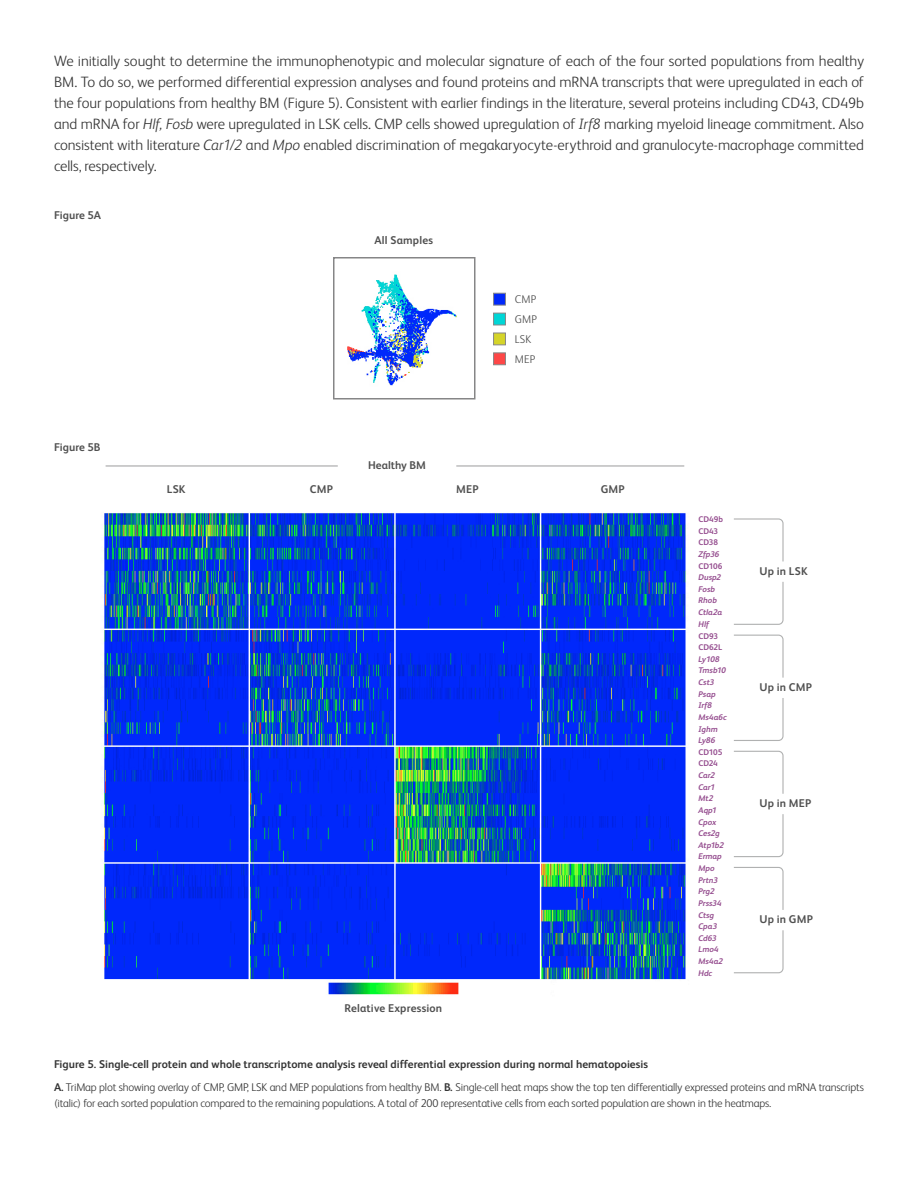
<style>
.page{position:relative;width:918px;height:1188px;background:#fff}
.page>*{position:absolute;margin:0;border:0;box-sizing:border-box;transform-origin:0 0}
.t1{font:300 15px/21px "FS Albert Pro";letter-spacing:-.005em;color:#353535;text-align:justify}
.Body_copy_option_1_F{font:300 11.25px/15.8px "FS Albert Pro";letter-spacing:-.015em;color:#353535}
.Body_copy_option_1_F-2{font:700 11.25px "FS Albert Pro";color:#353535}
.Specifications_FS_Al{font:700 11.25px "FS Albert Pro";letter-spacing:.015em;color:#505050}
.Specifications_FS_Al-2{font:300 11.25px "FS Albert Pro";letter-spacing:.02em;color:#505050}
.Specifications_FS_Al-3{font:italic 700 8.25px "FS Albert Pro";letter-spacing:-.01em;color:#964f90}
.Specifications_FS_Al-4{font:700 8.25px "FS Albert Pro";color:#964f90}
.s1{font-style:italic}
.s2{font-weight:700}
</style>
<div class="page">
<img style="left:347px;top:274px;width:110px;height:112px">
<div style="left:333px;top:257px;width:143px;height:143px;border:2px solid #868687"></div>
<div style="left:493px;top:293px;width:13px;height:12px;background:#0028fb;border:1px solid #868687"></div>
<div style="left:493px;top:313px;width:13px;height:12px;background:#00d6d6;border:1px solid #868687"></div>
<div style="left:493px;top:333px;width:13px;height:12px;background:#d5d429;border:1px solid #868687"></div>
<div style="left:493px;top:352px;width:13px;height:13px;background:#fe4747;border:1px solid #868687"></div>
<img style="left:104px;top:513px;width:582px;height:482px">
<hr style="left:106px;top:466px;width:232px;height:1px;background:#9b9b9c">
<hr style="left:456px;top:466px;width:228px;height:1px;background:#9b9b9c">
<svg style="left:734px;top:518px;width:50px;height:44px"></svg>
<svg style="left:734px;top:582px;width:50px;height:43px"></svg>
<svg style="left:734px;top:634px;width:50px;height:44px"></svg>
<svg style="left:733px;top:698px;width:51px;height:43px"></svg>
<svg style="left:734px;top:750px;width:50px;height:44px"></svg>
<svg style="left:733px;top:814px;width:51px;height:44px"></svg>
<svg style="left:733px;top:867px;width:51px;height:43px"></svg>
<svg style="left:734px;top:930px;width:50px;height:44px"></svg>
<p class="t1" style="left:54px;top:49px;width:812px">We initially sought to determine the immunophenotypic and molecular signature of each of the four sorted populations from healthy BM. To do so, we performed differential expression analyses and found proteins and mRNA transcripts that were upregulated in each of the four populations from healthy BM (Figure 5). Consistent with earlier findings in the literature, several proteins including CD43, CD49b and mRNA for <span class="s1">Hlf, Fosb</span> were upregulated in LSK cells. CMP cells showed upregulation of <span class="s1">Irf8</span> marking myeloid lineage commitment. Also consistent with literature <span class="s1">Car1/2</span> and <span class="s1">Mpo</span> enabled discrimination of megakaryocyte-erythroid and granulocyte-macrophage committed cells, respectively.</p>
<p class="Specifications_FS_Al" style="left:54px;top:207px;width:48px">Figure 5A</p>
<p class="Specifications_FS_Al" style="left:54px;top:439px;width:48px">Figure 5B</p>
<p class="Specifications_FS_Al" style="left:374px;top:232px;width:60px">All Samples</p>
<p class="Specifications_FS_Al" style="left:368px;top:458px;width:59px">Healthy BM</p>
<p class="Specifications_FS_Al-2" style="left:515px;top:291px;width:23px">CMP</p>
<p class="Specifications_FS_Al-2" style="left:515px;top:311px;width:24px">GMP</p>
<p class="Specifications_FS_Al-2" style="left:515px;top:331px;width:18px">LSK</p>
<p class="Specifications_FS_Al-2" style="left:515px;top:351px;width:22px">MEP</p>
<p class="Specifications_FS_Al" style="left:167px;top:482px;width:20px">LSK</p>
<p class="Specifications_FS_Al" style="left:310px;top:482px;width:25px">CMP</p>
<p class="Specifications_FS_Al" style="left:456px;top:482px;width:24px">MEP</p>
<p class="Specifications_FS_Al" style="left:601px;top:482px;width:26px">GMP</p>
<p class="Specifications_FS_Al" style="left:344px;top:1000px;width:99px">Relative Expression</p>
<p class="Specifications_FS_Al-4" style="left:698px;top:513px;width:26px">CD49b</p>
<p class="Specifications_FS_Al-4" style="left:698px;top:525px;width:21px">CD43</p>
<p class="Specifications_FS_Al-4" style="left:698px;top:537px;width:21px">CD38</p>
<p class="Specifications_FS_Al-3" style="left:698px;top:548px;width:23px">Zfp36</p>
<p class="Specifications_FS_Al-4" style="left:698px;top:560px;width:26px">CD106</p>
<p class="Specifications_FS_Al-3" style="left:698px;top:571px;width:24px">Dusp2</p>
<p class="Specifications_FS_Al-3" style="left:698px;top:583px;width:18px">Fosb</p>
<p class="Specifications_FS_Al-3" style="left:698px;top:595px;width:20px">Rhob</p>
<p class="Specifications_FS_Al-3" style="left:698px;top:606px;width:25px">Ctla2a</p>
<p class="Specifications_FS_Al-3" style="left:698px;top:618px;width:12px">Hlf</p>
<p class="Specifications_FS_Al-4" style="left:698px;top:630px;width:21px">CD93</p>
<p class="Specifications_FS_Al-4" style="left:698px;top:642px;width:25px">CD62L</p>
<p class="Specifications_FS_Al-3" style="left:698px;top:653px;width:23px">Ly108</p>
<p class="Specifications_FS_Al-3" style="left:698px;top:665px;width:29px">Tmsb10</p>
<p class="Specifications_FS_Al-3" style="left:698px;top:676px;width:18px">Cst3</p>
<p class="Specifications_FS_Al-3" style="left:698px;top:688px;width:19px">Psap</p>
<p class="Specifications_FS_Al-3" style="left:698px;top:699px;width:15px">Irf8</p>
<p class="Specifications_FS_Al-3" style="left:698px;top:711px;width:30px">Ms4a6c</p>
<p class="Specifications_FS_Al-3" style="left:698px;top:723px;width:21px">Ighm</p>
<p class="Specifications_FS_Al-3" style="left:698px;top:734px;width:19px">Ly86</p>
<p class="Specifications_FS_Al-4" style="left:698px;top:746px;width:25px">CD105</p>
<p class="Specifications_FS_Al-4" style="left:698px;top:758px;width:21px">CD24</p>
<p class="Specifications_FS_Al-3" style="left:698px;top:769px;width:18px">Car2</p>
<p class="Specifications_FS_Al-3" style="left:698px;top:781px;width:18px">Car1</p>
<p class="Specifications_FS_Al-3" style="left:698px;top:792px;width:16px">Mt2</p>
<p class="Specifications_FS_Al-3" style="left:698px;top:804px;width:20px">Aqp1</p>
<p class="Specifications_FS_Al-3" style="left:698px;top:816px;width:19px">Cpox</p>
<p class="Specifications_FS_Al-3" style="left:698px;top:827px;width:23px">Ces2g</p>
<p class="Specifications_FS_Al-3" style="left:698px;top:839px;width:27px">Atp1b2</p>
<p class="Specifications_FS_Al-3" style="left:698px;top:851px;width:25px">Ermap</p>
<p class="Specifications_FS_Al-3" style="left:698px;top:862px;width:18px">Mpo</p>
<p class="Specifications_FS_Al-3" style="left:698px;top:874px;width:21px">Prtn3</p>
<p class="Specifications_FS_Al-3" style="left:698px;top:885px;width:18px">Prg2</p>
<p class="Specifications_FS_Al-3" style="left:698px;top:897px;width:25px">Prss34</p>
<p class="Specifications_FS_Al-3" style="left:698px;top:909px;width:17px">Ctsg</p>
<p class="Specifications_FS_Al-3" style="left:698px;top:920px;width:20px">Cpa3</p>
<p class="Specifications_FS_Al-3" style="left:698px;top:932px;width:20px">Cd63</p>
<p class="Specifications_FS_Al-3" style="left:698px;top:944px;width:22px">Lmo4</p>
<p class="Specifications_FS_Al-3" style="left:698px;top:955px;width:26px">Ms4a2</p>
<p class="Specifications_FS_Al-3" style="left:698px;top:967px;width:15px">Hdc</p>
<p class="Specifications_FS_Al" style="left:759px;top:563px;width:50px">Up in LSK</p>
<p class="Specifications_FS_Al" style="left:759px;top:679px;width:54px">Up in CMP</p>
<p class="Specifications_FS_Al" style="left:759px;top:795px;width:53px">Up in MEP</p>
<p class="Specifications_FS_Al" style="left:759px;top:912px;width:55px">Up in GMP</p>
<p class="Body_copy_option_1_F-2" style="left:54px;top:1057px;width:596px">Figure 5. Single-cell protein and whole transcriptome analysis reveal differential expression during normal hematopoiesis</p>
<p class="Body_copy_option_1_F" style="left:54px;top:1078px;width:811px"><span class="s2">A.</span> TriMap plot showing overlay of CMP, GMP, LSK and MEP populations from healthy BM. <span class="s2">B.</span> Single-cell heat maps show the top ten differentially expressed proteins and mRNA transcripts (italic) for each sorted population compared to the remaining populations. A total of 200 representative cells from each sorted population are shown in the heatmaps.</p>
</div>
